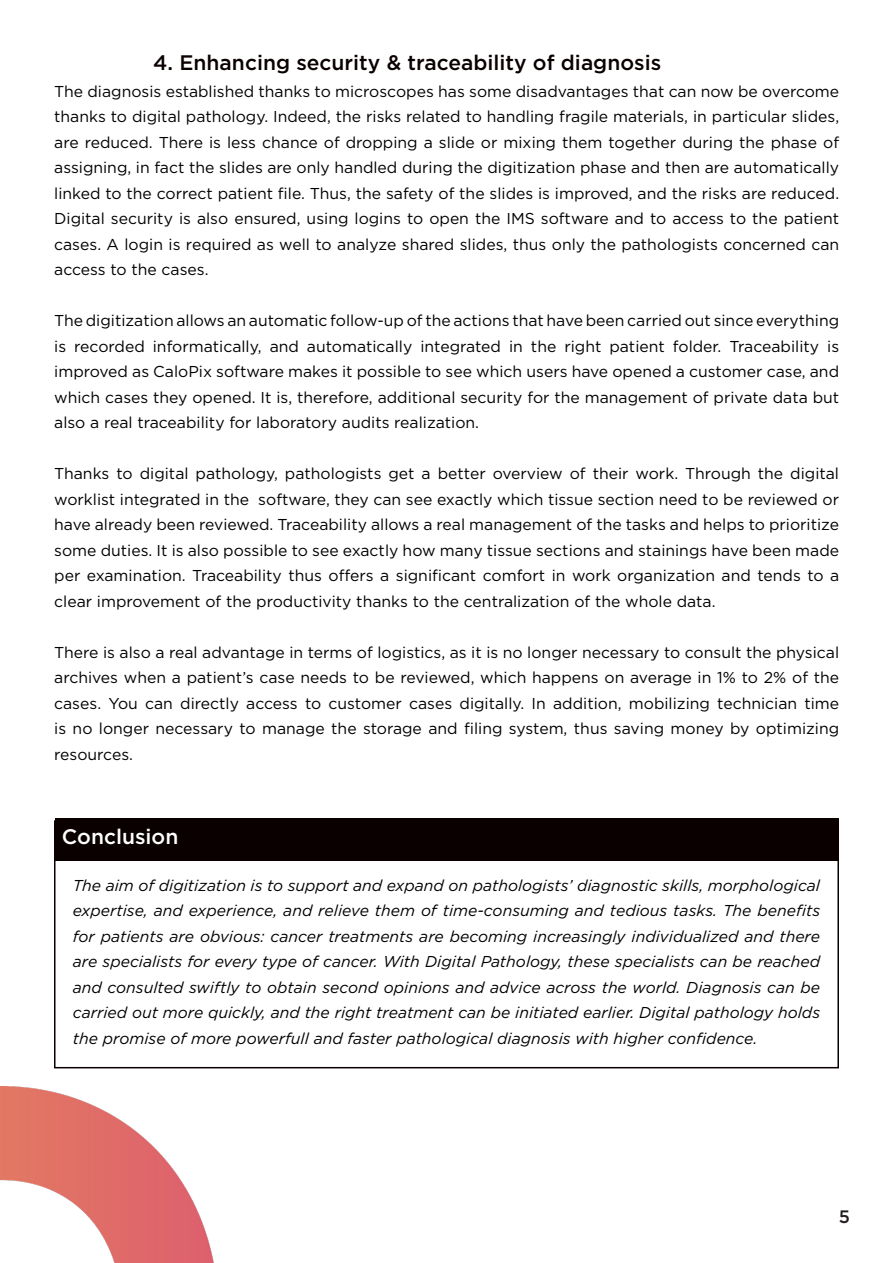
<style>
.page{position:relative;width:893px;height:1263px;background:#fff}
.page>*{position:absolute;margin:0;border:0;box-sizing:border-box;transform-origin:0 0}
.t1{font:500 21px "Gotham";color:#0a0000}
.t2{font:500 21px "Gotham";color:#fff}
.t3{font:500 18px "Gotham";color:#231f20}
.t4{font:15.75px/25.5px "Gotham";color:#000001;text-align:justify}
.t5{font:italic 15.75px/25.5px "Gotham";color:#000001;text-align:justify}
</style>
<div class="page">
<div style="left:55px;top:818px;width:783px;height:42px;background:#0a0000"></div>
<div style="left:54px;top:820px;width:785px;height:248px;border:2px solid #0a0000"></div>
<img style="left:0;top:1086px;width:214px;height:177px">
<p class="t1" style="left:153px;top:49px;width:509px">4. Enhancing security &amp; traceability of diagnosis</p>
<p class="t4" style="left:54px;top:78px;width:786px">The diagnosis established thanks to microscopes has some disadvantages that can now be overcome thanks to digital pathology. Indeed, the risks related to handling fragile materials, in particular slides, are reduced. There is less chance of dropping a slide or mixing them together during the phase of assigning, in fact the slides are only handled during the digitization phase and then are automatically linked to the correct patient file. Thus, the safety of the slides is improved, and the risks are reduced.<br>Digital security is also ensured, using logins to open the IMS software and to access to the patient cases. A login is required as well to analyze shared slides, thus only the pathologists concerned can access to the cases.</p>
<p class="t4" style="left:54px;top:307px;width:786px">The digitization allows an automatic follow-up of the actions that have been carried out since everything is recorded informatically, and automatically integrated in the right patient folder. Traceability is improved as CaloPix software makes it possible to see which users have opened a customer case, and which cases they opened. It is, therefore, additional security for the management of private data but also a real traceability for laboratory audits realization.</p>
<p class="t4" style="left:54px;top:460px;width:786px">Thanks to digital pathology, pathologists get a better overview of their work. Through the digital worklist integrated in the software, they can see exactly which tissue section need to be reviewed or have already been reviewed. Traceability allows a real management of the tasks and helps to prioritize some duties. It is also possible to see exactly how many tissue sections and stainings have been made per examination. Traceability thus offers a significant comfort in work organization and tends to a clear improvement of the productivity thanks to the centralization of the whole data.</p>
<p class="t4" style="left:54px;top:639px;width:786px">There is also a real advantage in terms of logistics, as it is no longer necessary to consult the physical archives when a patient’s case needs to be reviewed, which happens on average in 1% to 2% of the cases. You can directly access to customer cases digitally. In addition, mobilizing technician time is no longer necessary to manage the storage and filing system, thus saving money by optimizing resources.</p>
<p class="t2" style="left:62px;top:823px;width:118px">Conclusion</p>
<p class="t5" style="left:73px;top:872px;width:749px">The aim of digitization is to support and expand on pathologists’ diagnostic skills, morphological expertise, and experience, and relieve them of time-consuming and tedious tasks. The benefits for patients are obvious: cancer treatments are becoming increasingly individualized and there are specialists for every type of cancer. With Digital Pathology, these specialists can be reached and consulted swiftly to obtain second opinions and advice across the world. Diagnosis can be carried out more quickly, and the right treatment can be initiated earlier. Digital pathology holds the promise of more powerfull and faster pathological diagnosis with higher confidence.</p>
<p class="t3" style="left:839px;top:1205px;width:13px">5</p>
</div>
